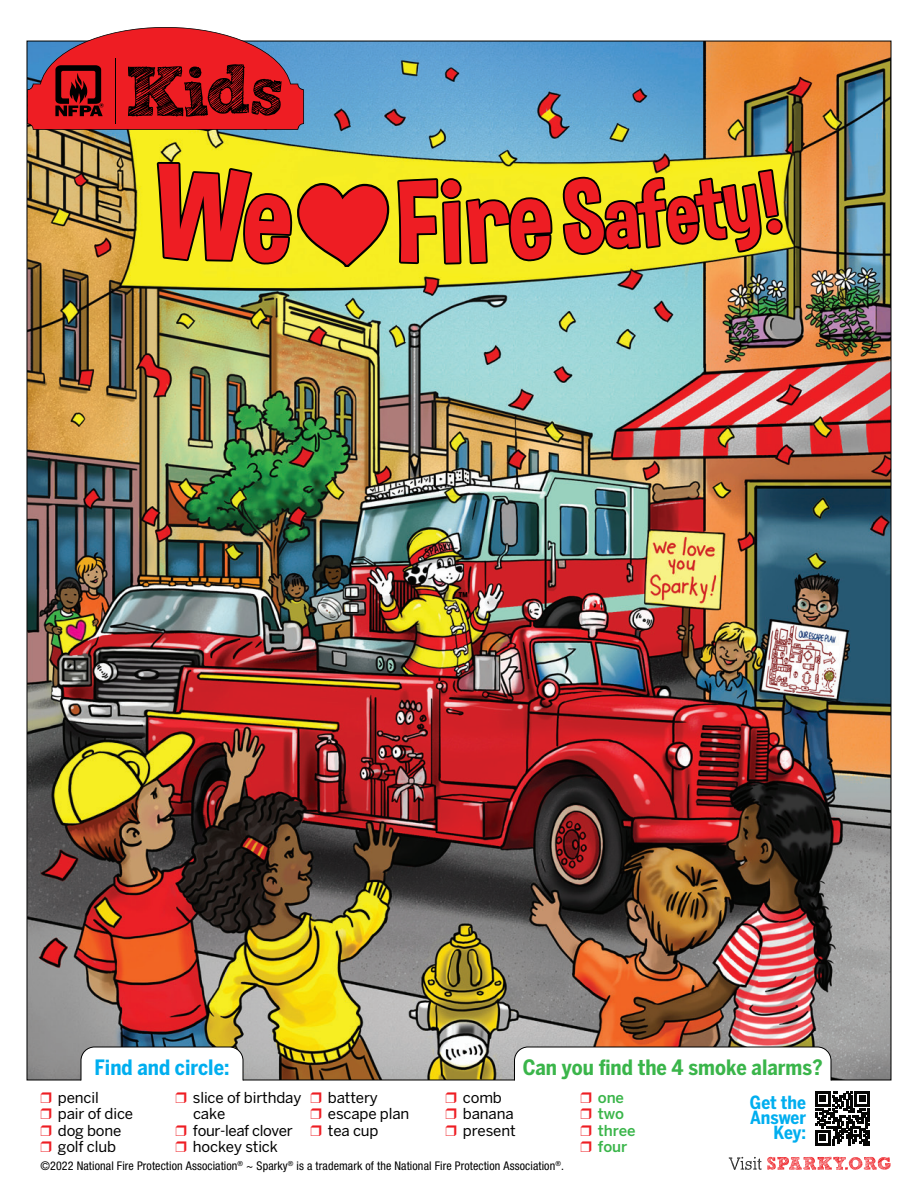
<style>
.page{position:relative;width:918px;height:1188px;background:#fff}
.page>*{position:absolute;margin:0;border:0;box-sizing:border-box;transform-origin:0 0}
.t1{font:700 21px "Benton Sans Cond";color:#3ab54a}
.t2{font:700 21px "Benton Sans Cond";color:#00aeef}
.t3{font:700 18px/15px "Benton Sans Cond";color:#00aeef;text-align:right}
.t4{font:15px/16.5px "Benton Sans";letter-spacing:-.01em;color:#000}
.t5{font:500 15px/16.5px "Benton Sans";letter-spacing:-.01em;color:#3ab54a}
.t6{font:condensed 12px "Helvetica Neue";letter-spacing:.01em;color:#000}
.t7{font:700 12px "Benton Sans Cond";color:#000}
.s1{color:#ee1d23}
</style>
<div class="page">
<img style="left:29px;top:43px;width:860px;height:1035px">
<svg style="left:80px;top:1046px;width:164px;height:35px"></svg>
<svg style="left:514px;top:1046px;width:318px;height:35px"></svg>
<svg style="left:729px;top:1157px;width:162px;height:13px"></svg>
<svg style="left:815px;top:1091px;width:55px;height:55px"></svg>
<svg style="left:561px;top:82px;width:224px;height:232px;background:#a59463"></svg>
<img style="left:27px;top:27px;width:527px;height:399px">
<p class="t7" style="left:458px;top:589px;width:11px">™</p>
<h1 class="t2" style="left:95px;top:1055px;width:136px">Find and circle:</h1>
<h1 class="t1" style="left:523px;top:1055px;width:301px">Can you find the 4 smoke alarms?</h1>
<p class="t4" style="left:446px;top:1089px;width:72px"><span class="s1">❒</span> comb <span class="s1">❒</span> banana <span class="s1">❒</span> present</p>
<p class="t5" style="left:581px;top:1089px;width:56px"><span class="s1">❒</span> one <span class="s1">❒</span> two <span class="s1">❒</span> three <span class="s1">❒</span> four</p>
<p class="t6" style="left:40px;top:1159px;width:525px">©2022 National Fire Protection Association<sup>®</sup> ~ Sparky<sup>®</sup> is a trademark of the National Fire Protection Association<sup>®</sup>.</p>
<p class="t4" style="left:41px;top:1089px;width:94px"><span class="s1">❒</span> pencil<br><span class="s1">❒</span> pair of dice <span class="s1">❒</span> dog bone <span class="s1">❒</span> golf club</p>
<p class="t4" style="left:176px;top:1089px;width:127px"><span class="s1">❒</span> slice of birthday</p>
<p class="t4" style="left:311px;top:1089px;width:100px"><span class="s1">❒</span> battery<br><span class="s1">❒</span> escape plan <span class="s1">❒</span> tea cup</p>
<p class="t3" style="left:750px;top:1095px;width:58px">Get the<br>Answer<br>Key:</p>
<p class="t4" style="left:193px;top:1105px;width:34px">cake</p>
<p class="t4" style="left:176px;top:1122px;width:119px"><span class="s1">❒</span> four-leaf clover</p>
<p class="t4" style="left:176px;top:1138px;width:104px"><span class="s1">❒</span> hockey stick</p>
</div>
